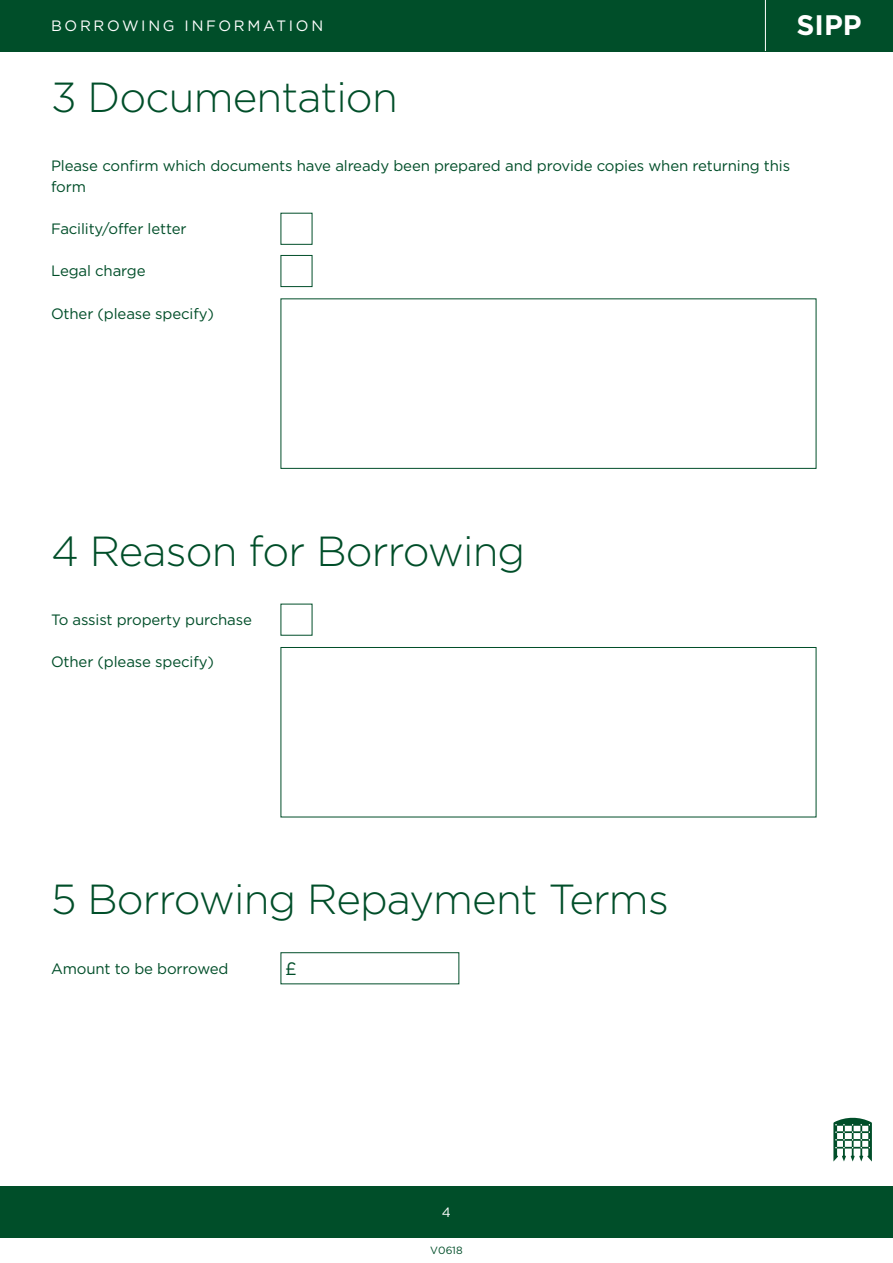
<style>
.page{position:relative;width:893px;height:1263px;background:#fff}
.page>*{position:absolute;margin:0;border:0;box-sizing:border-box;transform-origin:0 0}
.HEADING{font:300 42px "Gotham";letter-spacing:-.02em;color:#004e29}
.t1{font:700 28.2px "Gotham";color:#fff}
.TAB_TEXT_FOR_BOXES{font:18px "Gotham";color:#004e29}
.TAB_TEXT_FOR_BOXES-2{font:15px/21px "Gotham";letter-spacing:-.01em;color:#004e29}
.t2{font:15px "Gotham";letter-spacing:.18em;color:#fff}
.t3{font:13.5px "Gotham";color:#fff}
.t4{font:10.5px "Gotham";color:#004e29}
</style>
<div class="page">
<div style="left:0;top:0;width:893px;height:51px;background:#004e29"></div>
<div style="left:0;top:1186px;width:893px;height:51px;background:#004e29"></div>
<svg style="left:833px;top:1117px;width:39px;height:44px"></svg>
<hr style="left:765px;top:0;width:1px;height:51px;background:#fff">
<div style="left:281px;top:255px;width:31px;height:32px;border:1px solid #004e29"></div>
<div style="left:281px;top:298px;width:535px;height:171px;border:1px solid #004e29"></div>
<div style="left:281px;top:647px;width:535px;height:170px;border:1px solid #004e29"></div>
<div style="left:281px;top:952px;width:178px;height:32px;border:1px solid #004e29"></div>
<p class="t2" style="left:51px;top:17px;width:274px">BORROWING INFORMATION</p>
<h2 class="t1" style="left:797px;top:7px;width:67px">SIPP</h2>
<p class="HEADING" style="left:51px;top:74px;width:348px">3 Documentation</p>
<p class="TAB_TEXT_FOR_BOXES-2" style="left:51px;top:155px;width:741px">Please confirm which documents have already been prepared and provide copies when returning this form</p>
<p class="TAB_TEXT_FOR_BOXES-2" style="left:51px;top:218px;width:137px">Facility/offer letter</p>
<p class="TAB_TEXT_FOR_BOXES-2" style="left:51px;top:260px;width:96px">Legal charge</p>
<p class="TAB_TEXT_FOR_BOXES-2" style="left:51px;top:303px;width:164px">Other (please specify)</p>
<p class="HEADING" style="left:51px;top:528px;width:476px">4 Reason for Borrowing</p>
<p class="TAB_TEXT_FOR_BOXES-2" style="left:51px;top:609px;width:202px">To assist property purchase</p>
<p class="TAB_TEXT_FOR_BOXES-2" style="left:51px;top:651px;width:164px">Other (please specify)</p>
<p class="HEADING" style="left:51px;top:877px;width:619px">5 Borrowing Repayment Terms</p>
<p class="TAB_TEXT_FOR_BOXES-2" style="left:51px;top:958px;width:179px">Amount to be borrowed</p>
<p class="TAB_TEXT_FOR_BOXES" style="left:285px;top:959px;width:13px">£</p>
<p class="t3" style="left:442px;top:1204px;width:11px">4</p>
<p class="t4" style="left:430px;top:1244px;width:34px">V0618</p>
</div>
